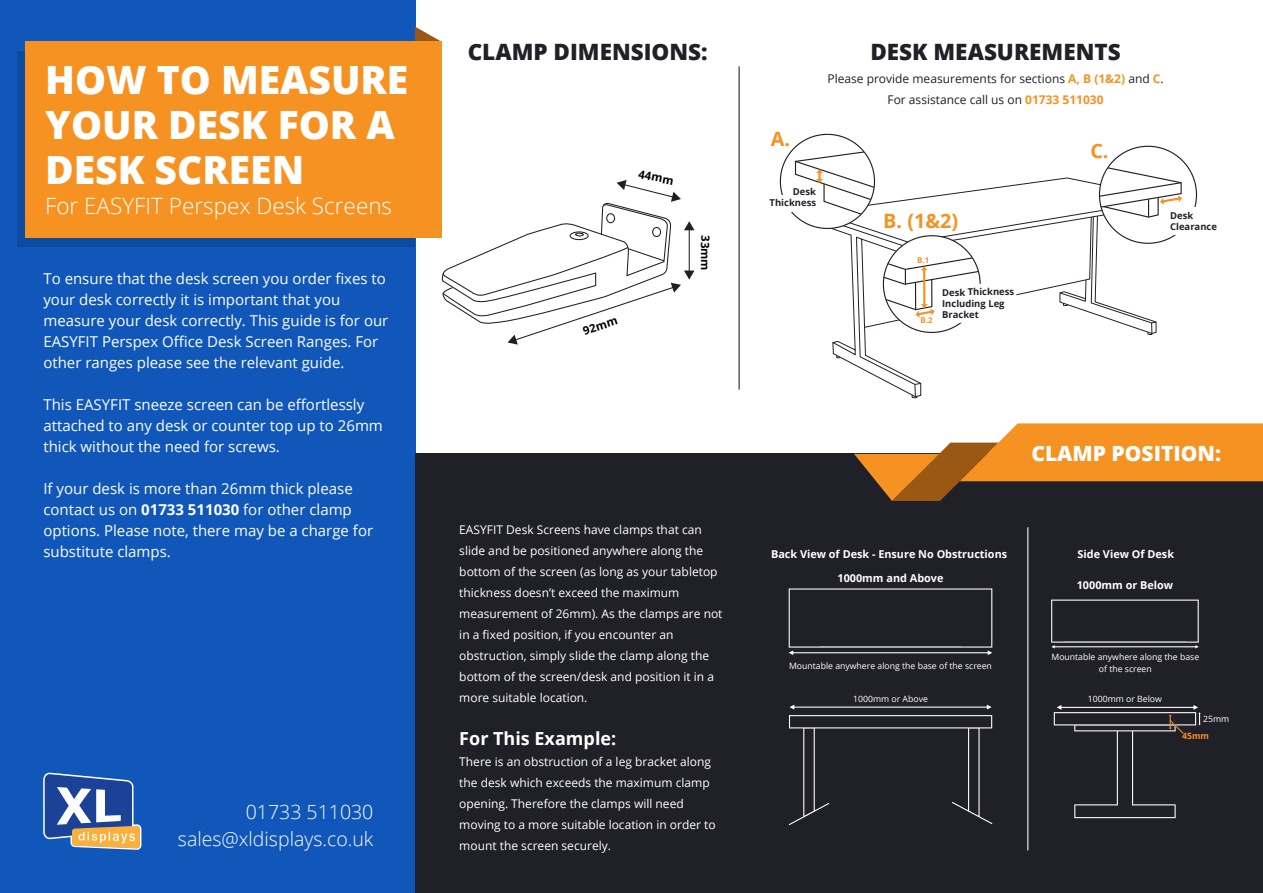
<style>
.page{position:relative;width:1263px;height:893px;background:#fff}
.page>*{position:absolute;margin:0;border:0;box-sizing:border-box;transform-origin:0 0}
.t1{font:800 39px/45px "Open Sans";color:#fff}
.t2{font:800 22.5px "Open Sans";color:#202028}
.t3{font:300 22.5px "Open Sans";color:#fff}
.t4{font:800 21px "Open Sans";color:#fff}
.t5{font:700 19.8px "Open Sans";color:#f69221}
.t6{font:300 19.5px/27.5px "Open Sans";color:#fff;text-align:right}
.t7{font:700 18px "Open Sans";color:#fff}
.t8{font:15px/21px "Open Sans";color:#fff}
.t9{font:12px/21px "Open Sans";color:#fff}
.t10{font:12px/21px "Open Sans";color:#202028;text-align:center}
.t11{font:700 11.4px "Open Sans";color:#000}
.t12{font:700 10.8px "Open Sans";color:#fff}
.t13{font:700 9.45px/11.4px "Open Sans";letter-spacing:-.005em;color:#202028}
.t14{font:8.7px/12px "Open Sans";color:#fff;text-align:center}
.t15{font:700 8.7px "Open Sans";color:#f69221}
.t16{font:700 7.95px "Open Sans";color:#f69221}
.s1{font-weight:700}
.s2{font-weight:700;color:#f69221}
</style>
<div class="page">
<div style="left:0;top:0;width:415px;height:893px;background:#1057b9"></div>
<div style="left:415px;top:454px;width:848px;height:439px;background:#202028"></div>
<div style="left:17px;top:51px;width:398px;height:196px;background:#0d4ba1"></div>
<svg style="left:415px;top:27px;width:27px;height:15px"></svg>
<div style="left:25px;top:42px;width:417px;height:196px;background:#f69221"></div>
<svg style="left:854px;top:423px;width:409px;height:78px"></svg>
<svg style="left:43px;top:773px;width:98px;height:77px;background:#6d7fa5"></svg>
<svg style="left:789px;top:715px;width:203px;height:110px"></svg>
<svg style="left:789px;top:705px;width:203px;height:4px"></svg>
<svg style="left:1054px;top:705px;width:147px;height:113px"></svg>
<svg style="left:789px;top:588px;width:203px;height:67px"></svg>
<svg style="left:1051px;top:600px;width:148px;height:48px"></svg>
<hr style="left:1027px;top:527px;width:1px;height:323px;background:#fff">
<hr style="left:738px;top:66px;width:2px;height:324px;background:#202028">
<svg style="left:780px;top:134px;width:416px;height:265px"></svg>
<svg style="left:441px;top:180px;width:253px;height:165px"></svg>
<h1 class="t1" style="left:45px;top:55px;width:365px">HOW TO MEASURE<br>YOUR DESK FOR A<br>DESK SCREEN</h1>
<h2 class="t3" style="left:45px;top:190px;width:348px">For EASYFIT Perspex Desk Screens</h2>
<p class="t8" style="left:43px;top:267px;width:346px">To ensure that the desk screen you order fixes to your desk correctly it is important that you measure your desk correctly. This guide is for our EASYFIT Perspex Office Desk Screen Ranges. For other ranges please see the relevant guide.</p>
<p class="t8" style="left:43px;top:393px;width:341px">This EASYFIT sneeze screen can be effortlessly attached to any desk or counter top up to 26mm thick without the need for screws.</p>
<p class="t8" style="left:43px;top:477px;width:331px">If your desk is more than 26mm thick please contact us on <span class="s1">01733 511030</span> for other clamp options. Please note, there may be a charge for substitute clamps.</p>
<h3 class="t6" style="left:178px;top:797px;width:197px">01733 511030 sales@xldisplays.co.uk</h3>
<h2 class="t2" style="left:468px;top:35px;width:242px">CLAMP DIMENSIONS:</h2>
<h2 class="t2" style="left:870px;top:35px;width:252px">DESK MEASUREMENTS</h2>
<p class="t11" style="left:640px;top:166px;width:37px;rotate:11deg">44mm</p>
<p class="t11" style="left:581px;top:323px;width:37px;rotate:-17deg">92mm</p>
<p class="t11" style="left:713px;top:235px;width:37px;rotate:90deg">33mm</p>
<p class="t9" style="left:459px;top:519px;width:265px">EASYFIT Desk Screens have clamps that can slide and be positioned anywhere along the bottom of the screen (as long as your tabletop thickness doesn’t exceed the maximum measurement of 26mm). As the clamps are not in a fixed position, if you encounter an obstruction, simply slide the clamp along the bottom of the screen/desk and position it in a more suitable location.</p>
<h3 class="t7" style="left:459px;top:726px;width:158px">For This Example:</h3>
<p class="t9" style="left:459px;top:751px;width:258px">There is an obstruction of a leg bracket along the desk which exceeds the maximum clamp opening. Therefore the clamps will need moving to a more suitable location in order to mount the screen securely.</p>
<h3 class="t5" style="left:771px;top:125px;width:21px">A.</h3>
<p class="t13" style="left:770px;top:185px;width:48px;text-align:right">Desk<br>Thickness</p>
<p class="t10" style="left:827px;top:68px;width:338px">Please provide measurements for sections <span class="s2">A, B (1&amp;2)</span> and <span class="s2">C</span>.<br>For assistance call us on <span class="s2">01733 511030</span></p>
<h3 class="t5" style="left:883px;top:207px;width:77px">B. (1&amp;2)</h3>
<p class="t16" style="left:917px;top:255px;width:14px">B.1</p>
<p class="t16" style="left:920px;top:314px;width:14px">B.2</p>
<p class="t13" style="left:942px;top:286px;width:74px">Desk Thickness<br>Including Leg<br>Bracket</p>
<h3 class="t5" style="left:1090px;top:137px;width:20px">C.</h3>
<p class="t13" style="left:1170px;top:209px;width:48px">Desk<br>Clearance</p>
<h3 class="t4" style="left:1031px;top:438px;width:191px">CLAMP POSITION:</h3>
<p class="t12" style="left:771px;top:546px;width:238px">Back View of Desk - Ensure No Obstructions</p>
<p class="t12" style="left:1077px;top:546px;width:98px">Side View Of Desk</p>
<p class="t12" style="left:1077px;top:578px;width:98px">1000mm or Below</p>
<p class="t12" style="left:837px;top:570px;width:107px">1000mm and Above</p>
<p class="t14" style="left:789px;top:659px;width:204px">Mountable anywhere along the base of the screen</p>
<p class="t14" style="left:1051px;top:651px;width:149px">Mountable anywhere along the base of the screen</p>
<p class="t14" style="left:853px;top:693px;width:76px">1000mm or Above</p>
<p class="t14" style="left:1088px;top:693px;width:76px">1000mm or Below</p>
<p class="t14" style="left:1203px;top:712px;width:28px">25mm</p>
<p class="t15" style="left:1182px;top:730px;width:28px">45mm</p>
</div>
